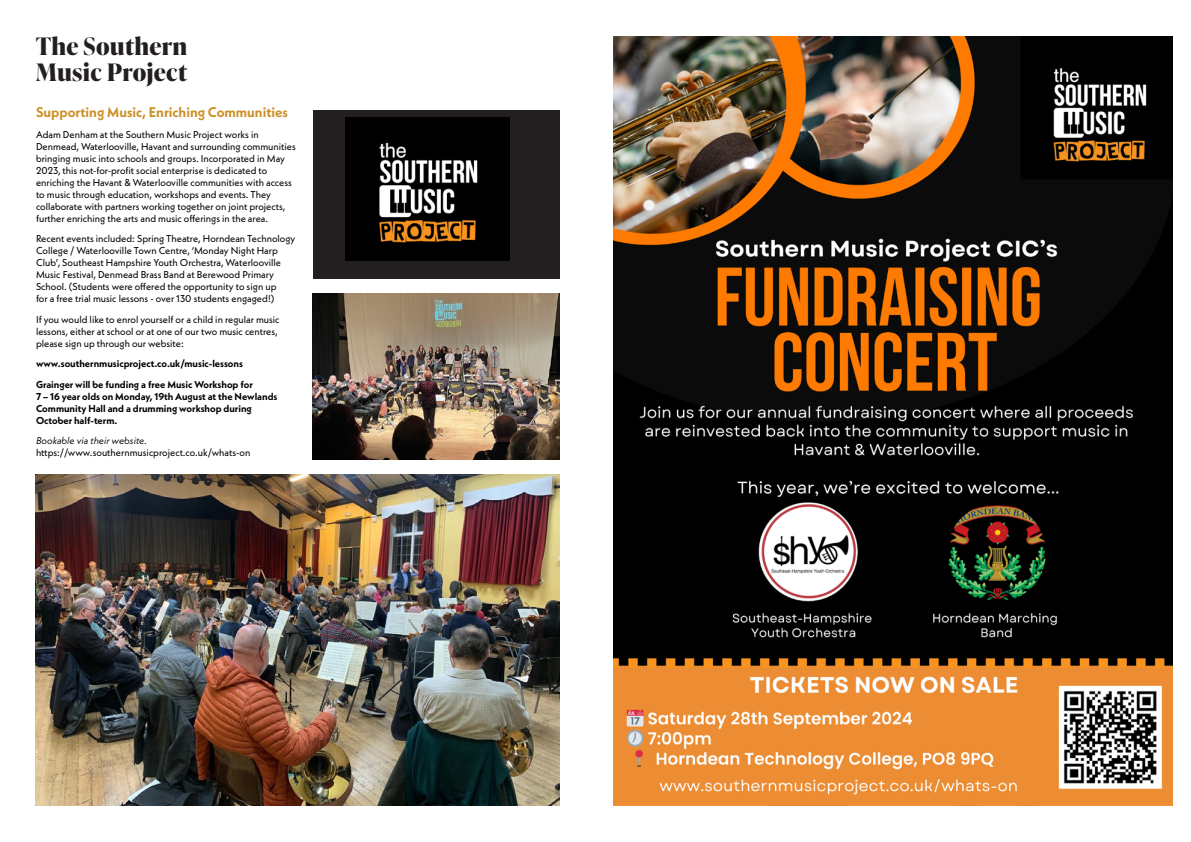
<style>
.page{position:relative;width:1191px;height:842px;background:#fff}
.page>*{position:absolute;margin:0;border:0;box-sizing:border-box;transform-origin:0 0}
.t1{font:700 24px/26px "Ivy Presto Display";letter-spacing:.01em;color:#231f20}
.Berewood___Sub_heading___Yellow{font:700 14px "Neue Kabel";color:#cc9026}
.Berewood___Text{font:10px/12px "Neue Kabel";color:#000001}
.Berewood___Text-2{font:700 10px/12px "Neue Kabel";color:#000001}
.s1{font-style:italic}
</style>
<div class="page">
<img style="left:613px;top:36px;width:560px;height:770px">
<div style="left:313px;top:110px;width:246px;height:169px;background:#231f20"></div>
<img style="left:345px;top:117px;width:165px;height:143px">
<img style="left:36px;top:475px;width:523px;height:331px">
<img style="left:313px;top:294px;width:246px;height:166px">
<p class="t1" style="left:36px;top:32px;width:153px">The Southern<br>Music Project</p>
<p class="Berewood___Sub_heading___Yellow" style="left:36px;top:103px;width:253px">Supporting Music, Enriching Communities</p>
<p class="Berewood___Text" style="left:36px;top:128px;width:261px">Adam Denham at the Southern Music Project works in Denmead, Waterlooville, Havant and surrounding communities bringing music into schools and groups. Incorporated in May 2023, this not-for-profit social enterprise is dedicated to enriching the Havant &amp; Waterlooville communities with access to music through education, workshops and events. They collaborate with partners working together on joint projects, further enriching the arts and music offerings in the area.</p>
<p class="Berewood___Text" style="left:36px;top:233px;width:261px">Recent events included: Spring Theatre, Horndean Technology College / Waterlooville Town Centre, ‘Monday Night Harp Club’, Southeast Hampshire Youth Orchestra, Waterlooville Music Festival, Denmead Brass Band at Berewood Primary School. (Students were offered the opportunity to sign up<br>for a free trial music lessons - over 130 students engaged!)</p>
<p class="Berewood___Text" style="left:36px;top:313px;width:245px">If you would like to enrol yourself or a child in regular music lessons, either at school or at one of our two music centres, please sign up through our website:</p>
<p class="Berewood___Text-2" style="left:36px;top:358px;width:208px">www.southernmusicproject.co.uk/music-lessons</p>
<p class="Berewood___Text-2" style="left:36px;top:378px;width:243px">Grainger will be funding a free Music Workshop for<br>7 – 16 year olds on Monday, 19th August at the Newlands Community Hall and a drumming workshop during October half-term.</p>
<p class="Berewood___Text" style="left:36px;top:435px;width:216px"><span class="s1">Bookable via their website. </span>https://www.southernmusicproject.co.uk/whats-on</p>
</div>
